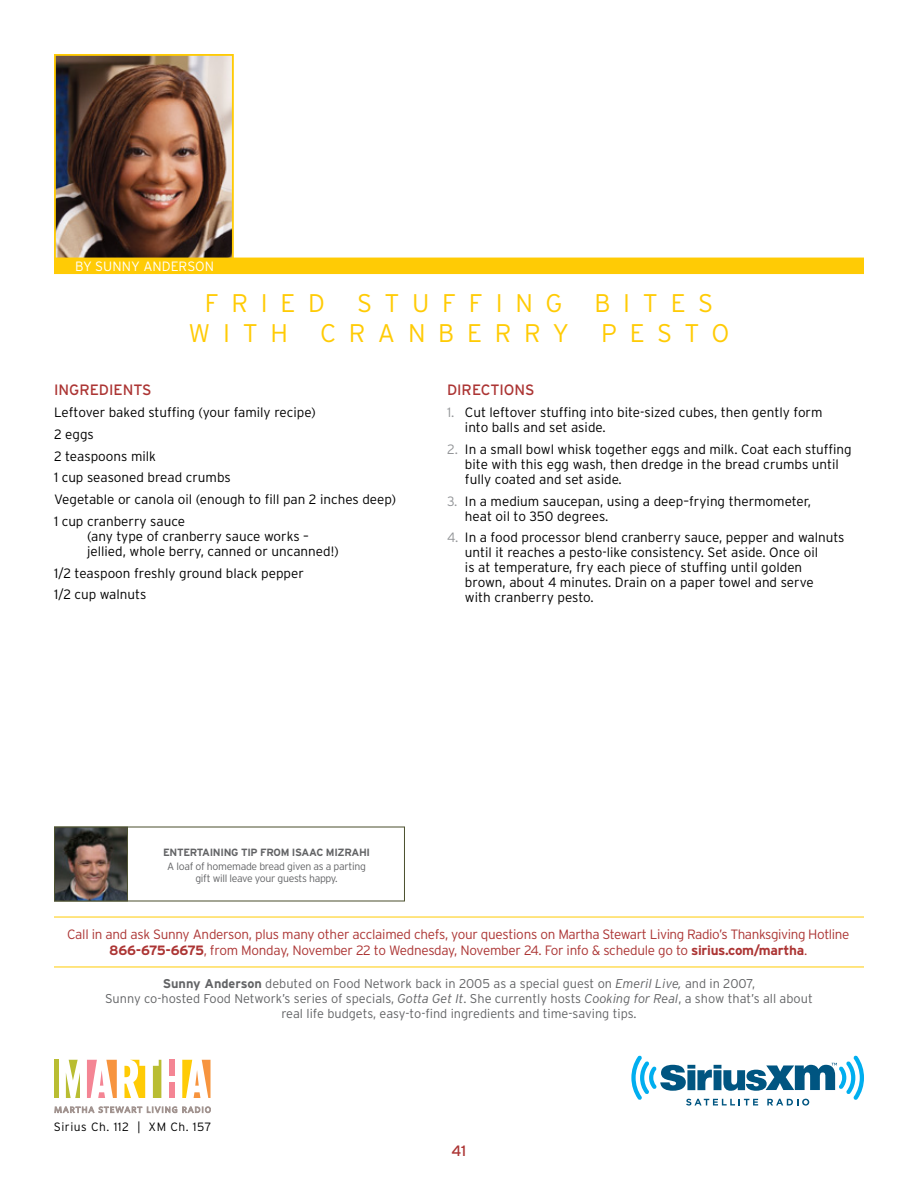
<style>
.page{position:relative;width:918px;height:1188px;background:#fff}
.page>*{position:absolute;margin:0;border:0;box-sizing:border-box;transform-origin:0 0}
.t1{font:300 25.5px "Interstate";letter-spacing:.5em;color:#ffcb05}
.t2{font:15px "Interstate";color:#ac3534}
.t3{font:300 13.5px/15px "Interstate";color:#000}
.t4{font:300 13.5px/15.8px "Interstate";letter-spacing:-.03em;color:#ac3534;text-align:center}
.t5{font:300 13.5px "Interstate";color:#fff}
.t6{font:300 12.75px/15px "Interstate";color:#636466;text-align:center}
.t7{font:300 12px "Interstate";letter-spacing:.045em;color:#000}
.t8{font:300 10.5px/12px "Interstate";letter-spacing:-.03em;color:#636466;text-align:center}
.t9{font:700 10.5px "Interstate";letter-spacing:-.03em;color:#636466}
.s1{color:#939598}
.s2{font-weight:700}
.s3{font-style:italic}
</style>
<div class="page">
<svg style="left:631px;top:1056px;width:233px;height:50px"></svg>
<svg style="left:87px;top:1060px;width:30px;height:38px"></svg>
<svg style="left:182px;top:1060px;width:29px;height:38px"></svg>
<div style="left:54px;top:1060px;width:5px;height:38px;background:#b9bd32"></div>
<svg style="left:153px;top:1060px;width:8px;height:38px"></svg>
<svg style="left:66px;top:1060px;width:14px;height:38px"></svg>
<div style="left:169px;top:1060px;width:6px;height:16px;background:#f48594"></div>
<div style="left:169px;top:1083px;width:6px;height:15px;background:#f48594"></div>
<svg style="left:124px;top:1060px;width:21px;height:38px"></svg>
<svg style="left:54px;top:1106px;width:157px;height:7px"></svg>
<hr style="left:54px;top:917px;width:810px;height:1px;background:#ffcb05">
<hr style="left:54px;top:967px;width:810px;height:1px;background:#ffcb05">
<img style="left:57px;top:57px;width:174px;height:201px">
<div style="left:54px;top:54px;width:180px;height:208px;border:2px solid #ffcb05"></div>
<div style="left:54px;top:258px;width:810px;height:16px;background:#ffcb05"></div>
<img style="left:56px;top:829px;width:70px;height:71px">
<div style="left:54px;top:827px;width:74px;height:75px;border:1px solid #4e5331"></div>
<p class="t5" style="left:75px;top:259px;width:140px">by sunny anderson</p>
<h1 class="t1" style="left:205px;top:288px;width:118px">Fr ied</h1>
<h1 class="t1" style="left:357px;top:288px;width:53px">S tuff</h1>
<h1 class="t1" style="left:496px;top:288px;width:68px">ing</h1>
<h1 class="t1" style="left:595px;top:288px;width:117px">Bit es</h1>
<h1 class="t1" style="left:188px;top:319px;width:101px">Wit h</h1>
<h1 class="t1" style="left:320px;top:319px;width:200px">Cr anb erry</h1>
<h1 class="t1" style="left:601px;top:319px;width:77px">Pest</h1>
<h1 class="t1" style="left:712px;top:319px;width:19px">o</h1>
<p class="t2" style="left:54px;top:382px;width:65px">INGREDIENTS</p>
<p class="t3" style="left:54px;top:401px;width:344px;line-height:21.8px">Leftover baked stuffing (your family recipe)<br>2 eggs<br>2 teaspoons milk<br>1 cup seasoned bread crumbs<br>Vegetable or canola oil (enough to fill pan 2 inches deep)<br>1 cup cranberry sauce</p>
<p class="t3" style="left:87px;top:528px;width:253px">(any type of cranberry sauce works – jellied, whole berry, canned or uncanned!)</p>
<p class="t3" style="left:54px;top:562px;width:251px;line-height:21.8px">1/2 teaspoon freshly ground black pepper<br>1/2 cup walnuts</p>
<p class="t2" style="left:447px;top:382px;width:89px">DIRECTIONS</p>
<p class="t3" style="left:465px;top:405px;width:359px;text-indent:-18px"><span class="s1">1.</span> Cut leftover stuffing into bite-sized cubes, then gently form into balls and set aside.</p>
<p class="t3" style="left:465px;top:441px;width:388px;text-indent:-18px"><span class="s1">2.</span> I n a small bowl whisk together eggs and milk. Coat each stuffing bite with this egg wash, then dredge in the bread crumbs until fully coated and set aside.</p>
<p class="t3" style="left:465px;top:493px;width:347px;text-indent:-18px"><span class="s1">3.</span> I n a medium saucepan, using a deep–frying thermometer, heat oil to 350 degrees.</p>
<p class="t3" style="left:465px;top:530px;width:381px;text-indent:-18px"><span class="s1">4.</span> I n a food processor blend cranberry sauce, pepper and walnuts until it reaches a pesto-like consistency. Set aside. Once oil<br>is at temperature, fry each piece of stuffing until golden brown, about 4 minutes. Drain on a paper towel and serve<br>with cranberry pesto.</p>
<p class="t9" style="left:163px;top:846px;width:207px">ENTERTAI NI NG TI P FROM ISAAC MIZRAHI</p>
<p class="t8" style="left:167px;top:860px;width:200px">A loaf of homemade bread given as a parting gift will leave your guests happy.</p>
<p class="t4" style="left:67px;top:926px;width:784px">Call in and ask Sunny Anderson, plus many other acclaimed chefs, your questions on Martha Stewart Living Radio’s Thanksgiving Hotline<br><span class="s2">866-675-6675</span>, from Monday, N ovember 22 to Wednesday, N ovember 24. For info &amp; schedule go to <span class="s2">sirius.com/martha</span>.</p>
<p class="t6" style="left:105px;top:976px;width:709px"><span class="s2">Sunny Anderson</span> debuted on Food N etwork back in 2005 as a special guest on <span class="s3">Emeril Live,</span> and in 2007,<br>Sunny co-hosted Food N etwork’s series of specials, <span class="s3">Gotta Get It</span>. She currently hosts <span class="s3">Cooking for Real</span>, a show that’s all about real life budgets, easy-to-find ingredients and time-saving tips.</p>
<p class="t7" style="left:54px;top:1120px;width:159px">Sirius Ch. 112 | XM Ch. 157</p>
<p class="t2" style="left:452px;top:1143px;width:16px">41</p>
</div>
